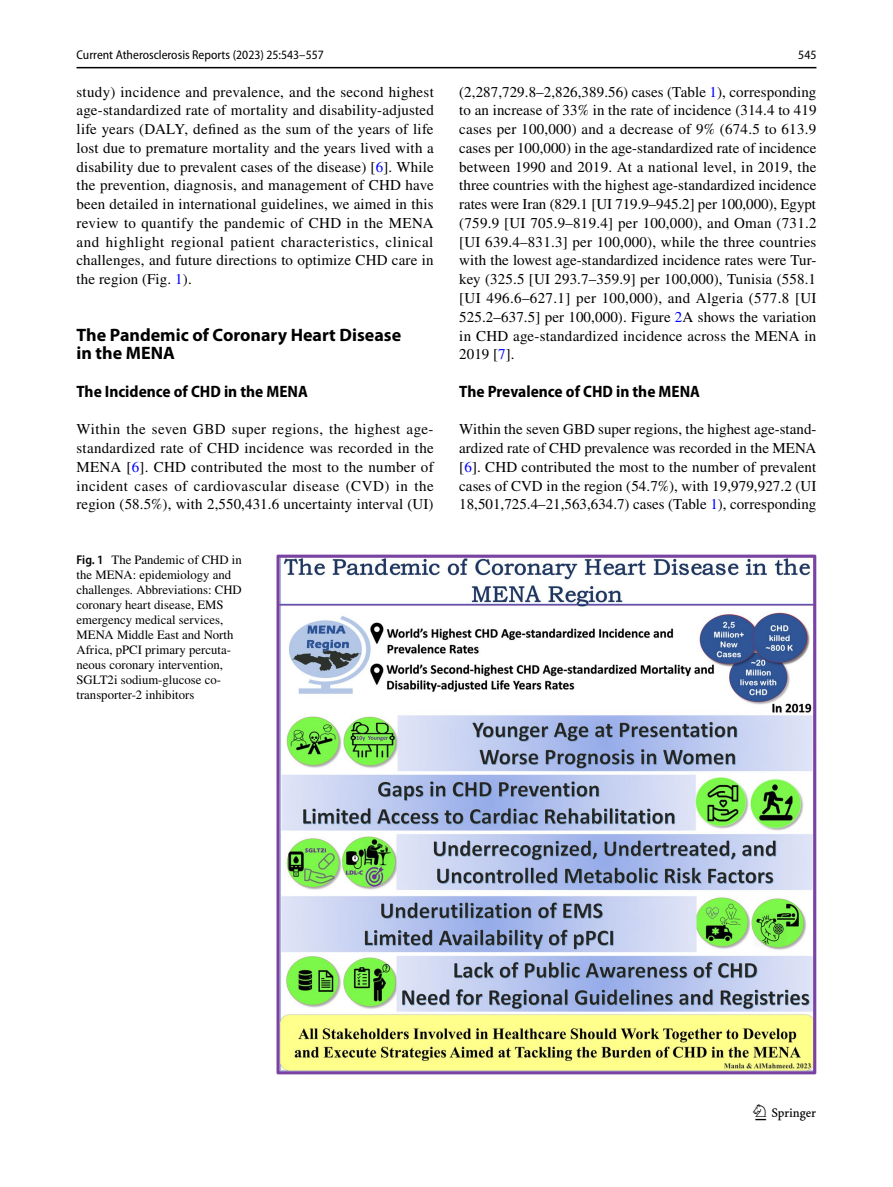
<style>
.page{position:relative;width:893px;height:1187px;background:#fff}
.page>*{position:absolute;margin:0;border:0;box-sizing:border-box;transform-origin:0 0}
.t1{font:22.5px "Springnew Regular 3";color:#000}
.t2{font:700 18px/18.8px "Myriad Pro";color:#000}
.t3{font:700 semi-condensed 16.5px "Myriad Pro";color:#000}
.t4{font:15px/18.8px "STIX";letter-spacing:.01em;color:#000;text-align:justify}
.t5{font:12.75px/15px "STIX";color:#000}
.t6{font:semi-condensed 12.75px "Myriad Pro";color:#000}
.s1{color:#00f}
.s2{font-family:"Myriad Pro";font-weight:600;font-stretch:semi-condensed}
</style>
<div class="page">
<hr style="left:77px;top:67px;width:739px;height:1px;background:#000">
<img style="left:276px;top:554px;width:540px;height:519px">
<p class="t6" style="left:77px;top:48px;width:249px">Current Atherosclerosis Reports (2023) 25:543–557</p>
<p class="t6" style="left:798px;top:48px;width:20px">545</p>
<p class="t4" style="left:77px;top:83px;width:359px">study) incidence and prevalence, and the second highest age-standardized rate of mortality and disability-adjusted life years (DALY, defined as the sum of the years of life lost due to premature mortality and the years lived with a disability due to prevalent cases of the disease) [<span class="s1">6</span>]. While the prevention, diagnosis, and management of CHD have been detailed in international guidelines, we aimed in this review to quantify the pandemic of CHD in the MENA and highlight regional patient characteristics, clinical challenges, and future directions to optimize CHD care in the region (Fig. <span class="s1">1</span>).</p>
<p class="t2" style="left:77px;top:324px;width:326px">The Pandemic of Coronary Heart Disease in the MENA</p>
<p class="t3" style="left:77px;top:382px;width:233px">The Incidence of CHD in the MENA</p>
<p class="t4" style="left:77px;top:421px;width:359px">Within the seven GBD super regions, the highest age&shy;standardized rate of CHD incidence was recorded in the MENA [<span class="s1">6</span>]. CHD contributed the most to the number of incident cases of cardiovascular disease (CVD) in the region (58.5%), with 2,550,431.6 uncertainty interval (UI)</p>
<p class="t5" style="left:77px;top:553px;width:167px"><span class="s2">Fig. 1</span> The Pandemic of CHD in the MENA: epidemiology and challenges. Abbreviations: CHD coronary heart disease, EMS emergency medical services,<br>MENA Middle East and North<br>Africa, pPCI primary percuta&shy;neous coronary intervention,<br>SGLT2i sodium-glucose co&shy;transporter-2 inhibitors</p>
<p class="t4" style="left:459px;top:83px;width:359px">(2,287,729.8–2,826,389.56) cases (Table <span class="s1">1</span>), corresponding to an increase of 33% in the rate of incidence (314.4 to 419 cases per 100,000) and a decrease of 9% (674.5 to 613.9 cases per 100,000) in the age-standardized rate of incidence between 1990 and 2019. At a national level, in 2019, the three countries with the highest age-standardized incidence rates were Iran (829.1 [UI 719.9–945.2] per 100,000), Egypt (759.9 [UI 705.9–819.4] per 100,000), and Oman (731.2 [UI 639.4–831.3] per 100,000), while the three countries with the lowest age-standardized incidence rates were Tur&shy;key (325.5 [UI 293.7–359.9] per 100,000), Tunisia (558.1 [UI 496.6–627.1] per 100,000), and Algeria (577.8 [UI 525.2–637.5] per 100,000). Figure <span class="s1">2</span>A shows the variation in CHD age-standardized incidence across the MENA in 2019 [<span class="s1">7</span>].</p>
<p class="t3" style="left:459px;top:382px;width:242px">The Prevalence of CHD in the MENA</p>
<p class="t4" style="left:459px;top:421px;width:359px">Within the seven GBD super regions, the highest age-stand&shy;ardized rate of CHD prevalence was recorded in the MENA [<span class="s1">6</span>]. CHD contributed the most to the number of prevalent cases of CVD in the region (54.7%), with 19,979,927.2 (UI 18,501,725.4–21,563,634.7) cases (Table <span class="s1">1</span>), corresponding</p>
<h1 class="t1" style="left:755px;top:1104px;width:62px">1 3</h1>
</div>
